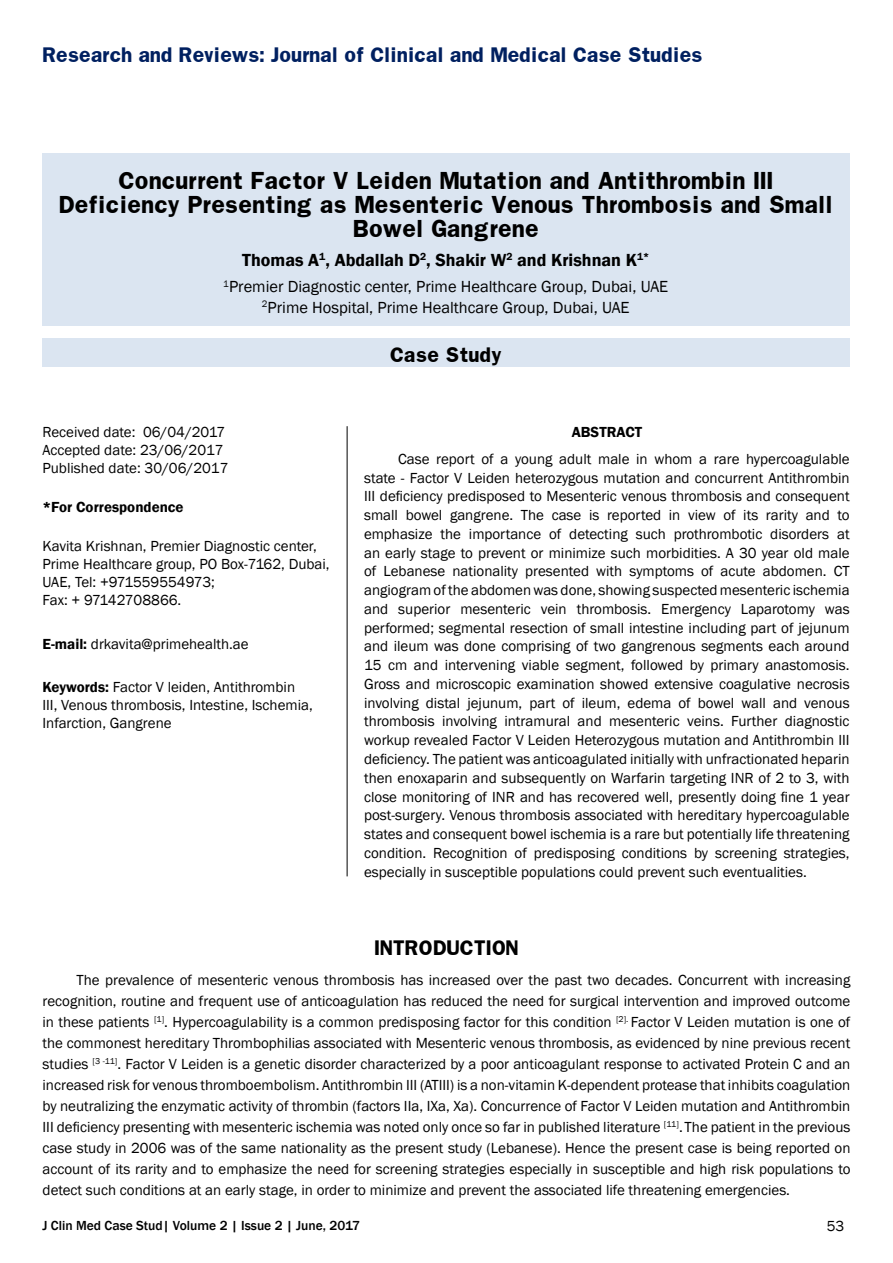
<style>
.page{position:relative;width:893px;height:1263px;background:#fff}
.page>*{position:absolute;margin:0;border:0;box-sizing:border-box;transform-origin:0 0}
.t1{font:700 21px/24px "Franklin";color:#000;text-align:center}
.t2{font:700 18px "Franklin";letter-spacing:-.01em;color:#002060}
.t3{font:600 18px "Franklin Gothic";color:#000}
.t4{font:700 18px "Franklin";color:#000}
.t5{font:16.5px/21px "Franklin Gothic";color:#000;text-align:center}
.t6{font:15px/18.8px "Franklin Gothic";color:#000}
.t7{font:600 15px "Franklin Gothic";color:#000}
.t8{font:500 13.5px "Franklin Gothic";color:#000}
.s1{font-weight:600}
</style>
<div class="page">
<div style="left:42px;top:153px;width:808px;height:172px;background:#dbe5f1"></div>
<div style="left:42px;top:338px;width:808px;height:29px;background:#dbe5f1"></div>
<hr style="left:347px;top:426px;width:1px;height:450px;background:#000">
<p class="t2" style="left:43px;top:42px;width:661px">Research and Reviews: Journal of Clinical and Medical Case Studies</p>
<h1 class="t1" style="left:59px;top:168px;width:776px">Concurrent Factor V Leiden Mutation and Antithrombin III<br>Deficiency Presenting as Mesenteric Venous Thrombosis and Small<br>Bowel Gangrene</h1>
<p class="t3" style="left:242px;top:249px;width:409px">Thomas A<sup>1</sup>, Abdallah D<sup>2</sup>, Shakir W<sup>2</sup> and Krishnan K<sup>1*</sup></p>
<p class="t5" style="left:223px;top:276px;width:446px"><sup>1</sup>Premier Diagnostic center, Prime Healthcare Group, Dubai, UAE<br><sup>2</sup>Prime Hospital, Prime Healthcare Group, Dubai, UAE</p>
<p class="t4" style="left:390px;top:342px;width:113px">Case Study</p>
<p class="t6" style="left:42px;top:423px;width:188px;line-height:18px">Received date: 06/04/2017<br>Accepted date: 23/06/2017<br>Published date: 30/06/2017</p>
<p class="t7" style="left:42px;top:498px;width:143px">*For Correspondence</p>
<p class="t6" style="left:42px;top:537px;width:289px;line-height:18px">Kavita Krishnan, Premier Diagnostic center, Prime Healthcare group, PO Box-7162, Dubai, UAE, Tel: +971559554973;<br>Fax: + 97142708866.</p>
<p class="t6" style="left:42px;top:635px;width:208px"><span class="s1">E-mail:</span> drkavita@primehealth.ae</p>
<p class="t6" style="left:42px;top:678px;width:272px;line-height:18px"><span class="s1">Keywords:</span> Factor V leiden, Antithrombin<br>III, Venous thrombosis, Intestine, Ischemia,<br>Infarction, Gangrene</p>
<p class="t7" style="left:572px;top:422px;width:72px">ABSTRACT</p>
<p class="t6" style="left:364px;top:450px;width:487px;text-align:justify;text-indent:34px">Case report of a young adult male in whom a rare hypercoagulable state - Factor V Leiden heterozygous mutation and concurrent Antithrombin III deficiency predisposed to Mesenteric venous thrombosis and consequent small bowel gangrene. The case is reported in view of its rarity and to emphasize the importance of detecting such prothrombotic disorders at an early stage to prevent or minimize such morbidities. A 30 year old male of Lebanese nationality presented with symptoms of acute abdomen. CT angiogram of the abdomen was done, showing suspected mesenteric ischemia and superior mesenteric vein thrombosis. Emergency Laparotomy was performed; segmental resection of small intestine including part of jejunum and ileum was done comprising of two gangrenous segments each around 15 cm and intervening viable segment, followed by primary anastomosis.<br>Gross and microscopic examination showed extensive coagulative necrosis involving distal jejunum, part of ileum, edema of bowel wall and venous thrombosis involving intramural and mesenteric veins. Further diagnostic workup revealed Factor V Leiden Heterozygous mutation and Antithrombin III deficiency. The patient was anticoagulated initially with unfractionated heparin then enoxaparin and subsequently on Warfarin targeting INR of 2 to 3, with close monitoring of INR and has recovered well, presently doing fine 1 year post-surgery. Venous thrombosis associated with hereditary hypercoagulable states and consequent bowel ischemia is a rare but potentially life threatening condition. Recognition of predisposing conditions by screening strategies, especially in susceptible populations could prevent such eventualities.</p>
<p class="t4" style="left:374px;top:935px;width:146px">INTRODUCTION</p>
<p class="t6" style="left:42px;top:970px;width:810px;line-height:21px;text-align:justify;text-indent:34px">The prevalence of mesenteric venous thrombosis has increased over the past two decades. Concurrent with increasing recognition, routine and frequent use of anticoagulation has reduced the need for surgical intervention and improved outcome in these patients <sup>[1]</sup>. Hypercoagulability is a common predisposing factor for this condition <sup>[2].</sup> Factor V Leiden mutation is one of the commonest hereditary Thrombophilias associated with Mesenteric venous thrombosis, as evidenced by nine previous recent studies <sup>[3</sup> <sup>-11]</sup>. Factor V Leiden is a genetic disorder characterized by a poor anticoagulant response to activated Protein C and an increased risk for venous thromboembolism. Antithrombin III (ATIII) is a non-vitamin K-dependent protease that inhibits coagulation by neutralizing the enzymatic activity of thrombin (factors IIa, IXa, Xa). Concurrence of Factor V Leiden mutation and Antithrombin III deficiency presenting with mesenteric ischemia was noted only once so far in published literature <sup>[11]</sup>.The patient in the previous case study in 2006 was of the same nationality as the present study (Lebanese). Hence the present case is being reported on account of its rarity and to emphasize the need for screening strategies especially in susceptible and high risk populations to detect such conditions at an early stage, in order to minimize and prevent the associated life threatening emergencies.</p>
<p class="t8" style="left:43px;top:1217px;width:319px">J Clin Med Case Stud| Volume 2 | Issue 2 | June, 2017</p>
<p class="t6" style="left:827px;top:1217px;width:19px">53</p>
</div>
